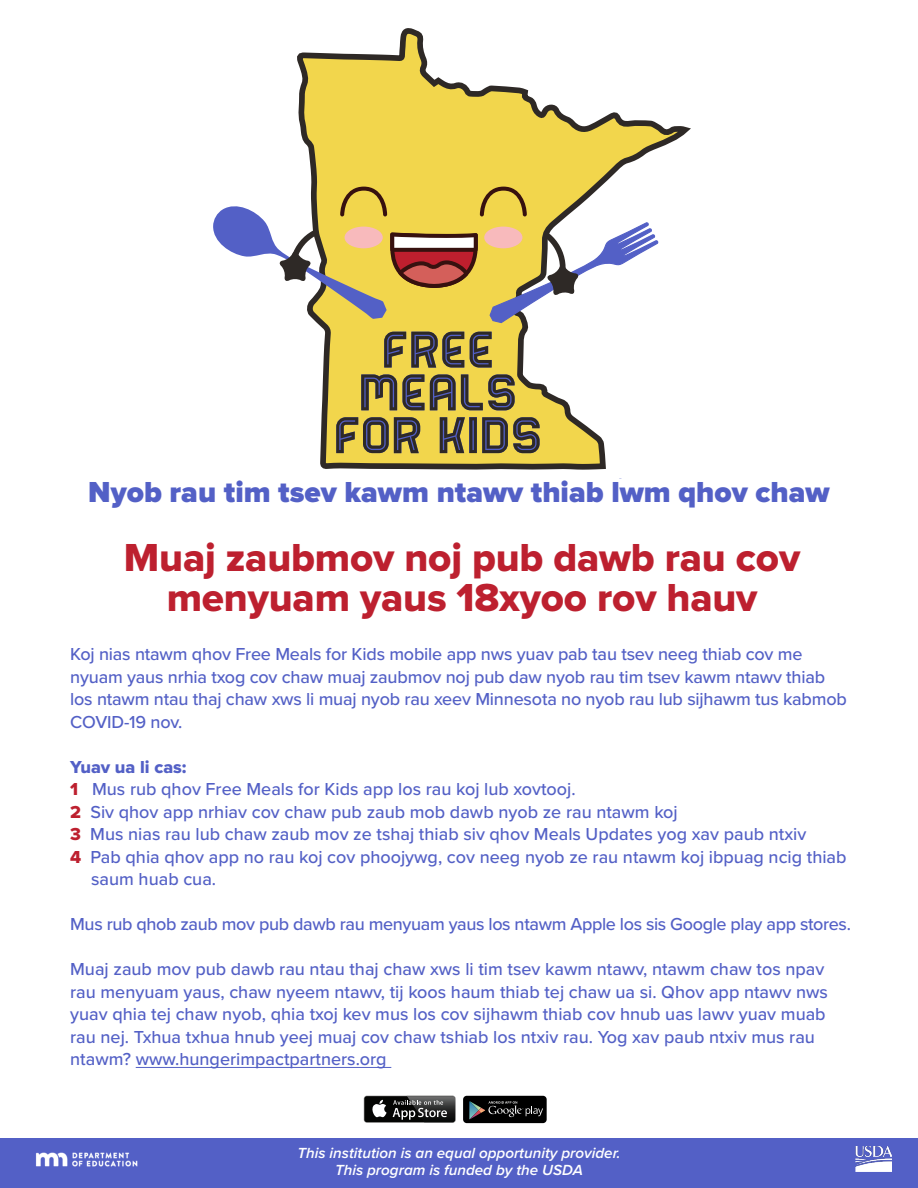
<style>
.page{position:relative;width:918px;height:1188px;background:#fff}
.page>*{position:absolute;margin:0;border:0;box-sizing:border-box;transform-origin:0 0}
.t1{font:40.5px/40.5px "Proxima Nova Extrabld";letter-spacing:-.005em;color:#bd202f;text-align:center}
.t2{font:900 30px "Proxima Nova";color:#5360c6}
.t3{font:500 18px/22.5px "Proxima Nova";color:#5360c6}
.t4{font:500 18px "Proxima Nova";letter-spacing:-.02em;color:#5360c6}
.t5{font:18px "Proxima Nova Extrabld";color:#5360c6}
.t6{font:italic 600 15.15px "Proxima Nova";color:#fff}
.s1{font-family:"Proxima Nova Extrabld";font-weight:400;color:#bd202f}
</style>
<div class="page">
<hr style="left:136px;top:1067px;width:255px;height:1px;background:#5360c6">
<svg style="left:297px;top:28px;width:394px;height:442px"></svg>
<svg style="left:213px;top:187px;width:446px;height:137px"></svg>
<svg style="left:384px;top:332px;width:80px;height:36px"></svg>
<svg style="left:470px;top:332px;width:22px;height:36px"></svg>
<svg style="left:361px;top:374px;width:36px;height:36px"></svg>
<svg style="left:403px;top:374px;width:21px;height:36px"></svg>
<svg style="left:430px;top:374px;width:85px;height:36px"></svg>
<svg style="left:336px;top:417px;width:84px;height:36px"></svg>
<svg style="left:440px;top:417px;width:100px;height:36px"></svg>
<div style="left:0;top:1138px;width:918px;height:50px;background:#5360c6"></div>
<img style="left:36px;top:1152px;width:102px;height:15px">
<img style="left:855px;top:1146px;width:37px;height:25px">
<div style="left:463px;top:1096px;width:84px;height:27px;background:#000;border-radius:4px"></div>
<svg style="left:469px;top:1101px;width:74px;height:18px"></svg>
<div style="left:364px;top:1096px;width:91px;height:26px;background:#040503;border-radius:3px"></div>
<svg style="left:372px;top:1100px;width:15px;height:17px"></svg>
<img style="left:407px;top:1097px;width:49px;height:26px">
<img style="left:407px;top:1096px;width:48px;height:26px">
<svg style="left:393px;top:1100px;width:54px;height:20px"></svg>
<p class="t2" style="left:88px;top:470px;width:743px">Nyob rau tim tsev kawm ntawv thiab lwm qhov chaw</p>
<p class="t1" style="left:124px;top:537px;width:678px">Muaj zaubmov noj pub dawb rau cov menyuam yaus 18xyoo rov hauv</p>
<p class="t3" style="left:70px;top:642px;width:778px">Koj nias ntawm qhov Free Meals for Kids mobile app nws yuav pab tau tsev neeg thiab cov me nyuam yaus nrhia txog cov chaw muaj zaubmov noj pub daw nyob rau tim tsev kawm ntawv thiab los ntawm ntau thaj chaw xws li muaj nyob rau xeev Minnesota no nyob rau lub sijhawm tus kabmob COVID-19 nov.</p>
<p class="t5" style="left:70px;top:753px;width:118px">Yuav ua li cas:</p>
<p class="t3" style="left:70px;top:777px;width:507px"><span class="s1">1</span> Mus rub qhov Free Meals for Kids app los rau koj lub xovtooj.</p>
<p class="t3" style="left:70px;top:800px;width:609px"><span class="s1">2</span> Siv qhov app nrhiav cov chaw pub zaub mob dawb nyob ze rau ntawm koj</p>
<p class="t3" style="left:70px;top:822px;width:738px"><span class="s1">3</span> Mus nias rau lub chaw zaub mov ze tshaj thiab siv qhov Meals Updates yog xav paub ntxiv</p>
<p class="t3" style="left:91px;top:845px;width:757px;text-indent:-21px"><span class="s1">4</span> Pab qhia qhov app no rau koj cov phoojywg, cov neeg nyob ze rau ntawm koj ibpuag ncig thiab saum huab cua.</p>
<p class="t4" style="left:70px;top:911px;width:782px">Mus rub qhob zaub mov pub dawb rau menyuam yaus los ntawm Apple los sis Google play app stores.</p>
<p class="t3" style="left:70px;top:957px;width:759px">Muaj zaub mov pub dawb rau ntau thaj chaw xws li tim tsev kawm ntawv, ntawm chaw tos npav rau menyuam yaus, chaw nyeem ntawv, tij koos haum thiab tej chaw ua si. Qhov app ntawv nws yuav qhia tej chaw nyob, qhia txoj kev mus los cov sijhawm thiab cov hnub uas lawv yuav muab rau nej. Txhua txhua hnub yeej muaj cov chaw tshiab los ntxiv rau. Yog xav paub ntxiv mus rau ntawm? www.hungerimpactpartners.org</p>
<p class="t6" style="left:298px;top:1142px;width:324px">This institution is an equal opportunity provider.</p>
<p class="t6" style="left:335px;top:1158px;width:249px">This program is funded by the USDA</p>
</div>
